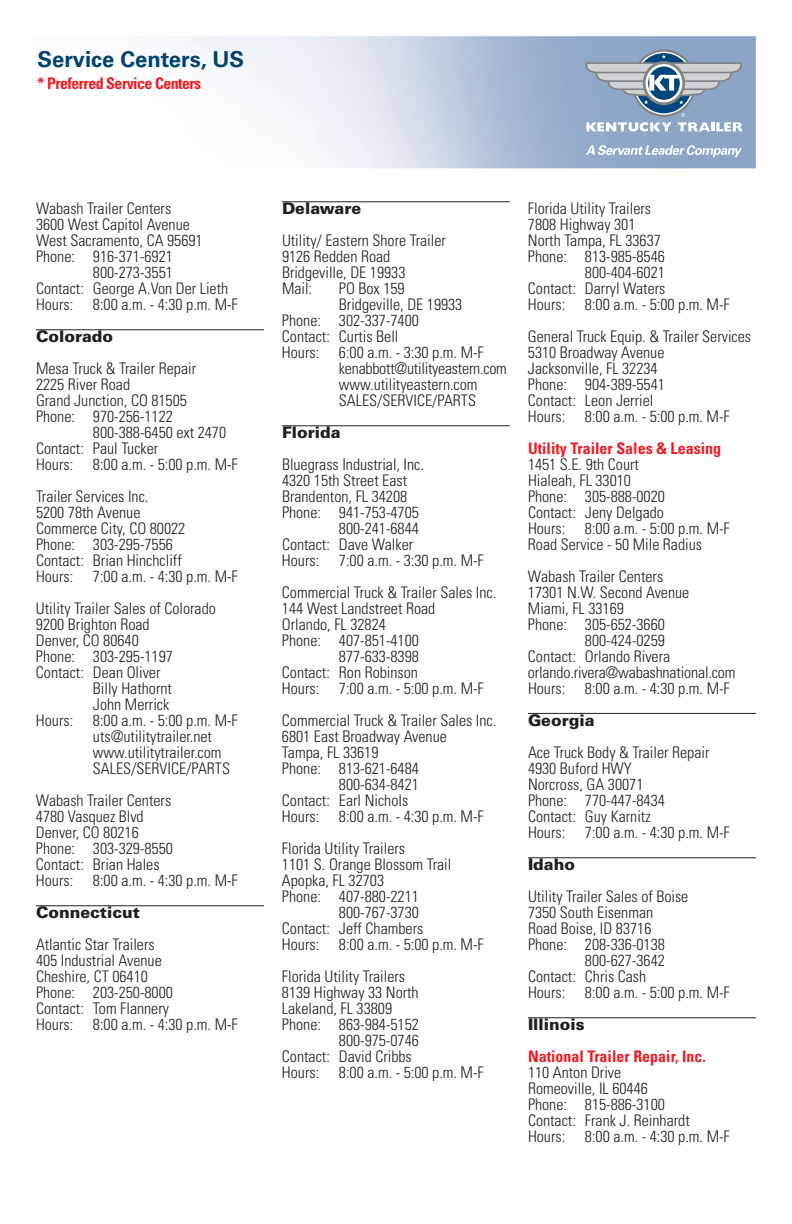
<style>
.page{position:relative;width:792px;height:1224px;background:#fff}
.page>*{position:absolute;margin:0;border:0;box-sizing:border-box;transform-origin:0 0}
.t1{font:700 22px "Univers";color:#004270}
.t2{font:300 condensed 16px/16px "Univers";color:#231f20}
.t3{font:900 16px "Univers";color:#231f20}
.t4{font:700 condensed 16px "Univers";color:#ee1d23}
.t5{font:700 condensed 16px "Univers";letter-spacing:-.035em;color:#ee1d23}
</style>
<div class="page">
<svg style="left:586px;top:122px;width:86px;height:9px"></svg>
<svg style="left:632px;top:49px;width:64px;height:68px"></svg>
<svg style="left:634px;top:52px;width:59px;height:62px"></svg>
<svg style="left:678px;top:113px;width:65px;height:18px"></svg>
<svg style="left:586px;top:55px;width:156px;height:49px;background:#96a7bb"></svg>
<svg style="left:586px;top:145px;width:156px;height:12px"></svg>
<hr style="left:36px;top:329px;width:228px;height:1px;background:#231f20">
<hr style="left:36px;top:905px;width:228px;height:1px;background:#231f20">
<hr style="left:282px;top:201px;width:228px;height:1px;background:#231f20">
<hr style="left:282px;top:425px;width:228px;height:1px;background:#231f20">
<hr style="left:528px;top:713px;width:228px;height:1px;background:#231f20">
<hr style="left:528px;top:857px;width:228px;height:1px;background:#231f20">
<hr style="left:528px;top:1017px;width:228px;height:1px;background:#231f20">
<h1 class="t1" style="left:38px;top:51px;width:208px">Service Centers, US</h1>
<p class="t5" style="left:38px;top:78px;width:165px">* Preferred Service Centers</p>
<p class="t2" style="left:36px;top:202px;width:137px">Wabash Trailer Centers</p>
<p class="t2" style="left:36px;top:218px;width:155px">3600 West Capitol Avenue</p>
<p class="t2" style="left:36px;top:234px;width:168px">West Sacramento, CA 95691</p>
<p class="t2" style="left:36px;top:250px;width:138px">Phone: 916-371-6921</p>
<p class="t2" style="left:93px;top:266px;width:81px">800-273-3551</p>
<p class="t2" style="left:36px;top:282px;width:194px">Contact: George A.Von Der Lieth</p>
<p class="t2" style="left:36px;top:298px;width:203px">Hours: 8:00 a.m. - 4:30 p.m. M-F</p>
<p class="t3" style="left:36px;top:331px;width:79px">Colorado</p>
<p class="t2" style="left:36px;top:362px;width:162px">Mesa Truck &amp; Trailer Repair<br>2225 River Road<br>Grand Junction, CO 81505<br>Phone: 970-256-1122</p>
<p class="t2" style="left:36px;top:426px;width:203px;text-indent:57px">800-388-6450 ext 2470<br>Contact: Paul Tucker<br>Hours: 8:00 a.m. - 5:00 p.m. M-F</p>
<p class="t2" style="left:36px;top:490px;width:203px">Trailer Services Inc.<br>5200 78th Avenue<br>Commerce City, CO 80022<br>Phone: 303-295-7556<br>Contact: Brian Hinchcliff<br>Hours: 7:00 a.m. - 4:30 p.m. M-F</p>
<p class="t2" style="left:36px;top:602px;width:181px">Utility Trailer Sales of Colorado</p>
<p class="t2" style="left:36px;top:618px;width:115px">9200 Brighton Road</p>
<p class="t2" style="left:36px;top:634px;width:104px">Denver, CO 80640</p>
<p class="t2" style="left:36px;top:650px;width:138px">Phone: 303-295-1197</p>
<p class="t2" style="left:36px;top:666px;width:126px">Contact: Dean Oliver</p>
<p class="t2" style="left:93px;top:682px;width:81px">Billy Hathornt</p>
<p class="t2" style="left:93px;top:698px;width:78px">John Merrick</p>
<p class="t2" style="left:36px;top:714px;width:203px">Hours: 8:00 a.m. - 5:00 p.m. M-F</p>
<p class="t2" style="left:93px;top:730px;width:121px">uts@utilitytrailer.net</p>
<p class="t2" style="left:93px;top:746px;width:130px">www.utilitytrailer.com</p>
<p class="t2" style="left:93px;top:762px;width:139px">SALES/SERVICE/PARTS</p>
<p class="t2" style="left:36px;top:794px;width:203px">Wabash Trailer Centers<br>4780 Vasquez Blvd<br>Denver, CO 80216<br>Phone: 303-329-8550<br>Contact: Brian Hales<br>Hours: 8:00 a.m. - 4:30 p.m. M-F</p>
<p class="t3" style="left:36px;top:907px;width:105px">Connecticut</p>
<p class="t2" style="left:36px;top:938px;width:203px">Atlantic Star Trailers<br>405 Industrial Avenue<br>Cheshire, CT 06410<br>Phone: 203-250-8000<br>Contact: Tom Flannery<br>Hours: 8:00 a.m. - 4:30 p.m. M-F</p>
<p class="t3" style="left:282px;top:203px;width:81px">Delaware</p>
<p class="t2" style="left:282px;top:234px;width:165px">Utility/ Eastern Shore Trailer<br>9126 Redden Road<br>Bridgeville, DE 19933<br>Mail:</p>
<p class="t2" style="left:339px;top:282px;width:67px">PO Box 159</p>
<p class="t2" style="left:339px;top:298px;width:125px">Bridgeville, DE 19933</p>
<p class="t2" style="left:282px;top:314px;width:138px">Phone: 302-337-7400</p>
<p class="t2" style="left:282px;top:330px;width:118px">Contact: Curtis Bell</p>
<p class="t2" style="left:282px;top:346px;width:203px">Hours: 6:00 a.m. - 3:30 p.m. M-F</p>
<p class="t2" style="left:339px;top:362px;width:169px">kenabbott@utilityeastern.com</p>
<p class="t2" style="left:339px;top:378px;width:140px">www.utilityeastern.com</p>
<p class="t2" style="left:339px;top:394px;width:139px">SALES/SERVICE/PARTS</p>
<p class="t3" style="left:282px;top:427px;width:60px">Florida</p>
<p class="t2" style="left:282px;top:458px;width:144px">Bluegrass Industrial, Inc.</p>
<p class="t2" style="left:282px;top:474px;width:127px">4320 15th Street East</p>
<p class="t2" style="left:282px;top:490px;width:127px">Brandenton, FL 34208</p>
<p class="t2" style="left:282px;top:506px;width:138px">Phone: 941-753-4705</p>
<p class="t2" style="left:339px;top:522px;width:81px">800-241-6844</p>
<p class="t2" style="left:282px;top:538px;width:133px">Contact: Dave Walker</p>
<p class="t2" style="left:282px;top:554px;width:203px">Hours: 7:00 a.m. - 3:30 p.m. M-F</p>
<p class="t2" style="left:282px;top:586px;width:216px">Commercial Truck &amp; Trailer Sales Inc.</p>
<p class="t2" style="left:282px;top:602px;width:155px">144 West Landstreet Road</p>
<p class="t2" style="left:282px;top:618px;width:105px">Orlando, FL 32824</p>
<p class="t2" style="left:282px;top:634px;width:138px">Phone: 407-851-4100</p>
<p class="t2" style="left:339px;top:650px;width:81px">877-633-8398</p>
<p class="t2" style="left:282px;top:666px;width:138px">Contact: Ron Robinson</p>
<p class="t2" style="left:282px;top:682px;width:203px">Hours: 7:00 a.m. - 5:00 p.m. M-F</p>
<p class="t2" style="left:282px;top:714px;width:216px">Commercial Truck &amp; Trailer Sales Inc.</p>
<p class="t2" style="left:282px;top:730px;width:166px">6801 East Broadway Avenue</p>
<p class="t2" style="left:282px;top:746px;width:98px">Tampa, FL 33619</p>
<p class="t2" style="left:282px;top:762px;width:138px">Phone: 813-621-6484</p>
<p class="t2" style="left:339px;top:778px;width:81px">800-634-8421</p>
<p class="t2" style="left:282px;top:794px;width:128px">Contact: Earl Nichols</p>
<p class="t2" style="left:282px;top:810px;width:203px">Hours: 8:00 a.m. - 4:30 p.m. M-F</p>
<p class="t2" style="left:282px;top:842px;width:125px">Florida Utility Trailers</p>
<p class="t2" style="left:282px;top:858px;width:171px">1101 S. Orange Blossom Trail</p>
<p class="t2" style="left:282px;top:874px;width:104px">Apopka, FL 32703</p>
<p class="t2" style="left:282px;top:890px;width:138px">Phone: 407-880-2211</p>
<p class="t2" style="left:339px;top:906px;width:81px">800-767-3730</p>
<p class="t2" style="left:282px;top:922px;width:143px">Contact: Jeff Chambers</p>
<p class="t2" style="left:282px;top:938px;width:203px">Hours: 8:00 a.m. - 5:00 p.m. M-F</p>
<p class="t2" style="left:282px;top:970px;width:125px">Florida Utility Trailers</p>
<p class="t2" style="left:282px;top:986px;width:138px">8139 Highway 33 North</p>
<p class="t2" style="left:282px;top:1002px;width:112px">Lakeland, FL 33809</p>
<p class="t2" style="left:282px;top:1018px;width:138px">Phone: 863-984-5152</p>
<p class="t2" style="left:339px;top:1034px;width:81px">800-975-0746</p>
<p class="t2" style="left:282px;top:1050px;width:131px">Contact: David Cribbs</p>
<p class="t2" style="left:282px;top:1066px;width:203px">Hours: 8:00 a.m. - 5:00 p.m. M-F</p>
<p class="t2" style="left:528px;top:202px;width:125px">Florida Utility Trailers</p>
<p class="t2" style="left:528px;top:218px;width:109px">7808 Highway 301</p>
<p class="t2" style="left:528px;top:234px;width:134px">North Tampa, FL 33637</p>
<p class="t2" style="left:528px;top:250px;width:138px">Phone: 813-985-8546</p>
<p class="t2" style="left:585px;top:266px;width:81px">800-404-6021</p>
<p class="t2" style="left:528px;top:282px;width:139px">Contact: Darryl Waters</p>
<p class="t2" style="left:528px;top:298px;width:203px">Hours: 8:00 a.m. - 5:00 p.m. M-F</p>
<p class="t2" style="left:528px;top:330px;width:225px">General Truck Equip. &amp; Trailer Services<br>5310 Broadway Avenue<br>Jacksonville, FL 32234<br>Phone: 904-389-5541<br>Contact: Leon Jerriel<br>Hours: 8:00 a.m. - 5:00 p.m. M-F</p>
<p class="t4" style="left:528px;top:443px;width:195px">Utility Trailer Sales &amp; Leasing</p>
<p class="t2" style="left:528px;top:458px;width:203px">1451 S.E. 9th Court<br>Hialeah, FL 33010<br>Phone: 305-888-0020<br>Contact: Jeny Delgado<br>Hours: 8:00 a.m. - 5:00 p.m. M-F<br>Road Service - 50 Mile Radius</p>
<p class="t2" style="left:528px;top:570px;width:137px">Wabash Trailer Centers</p>
<p class="t2" style="left:528px;top:586px;width:163px">17301 N.W. Second Avenue</p>
<p class="t2" style="left:528px;top:602px;width:97px">Miami, FL 33169</p>
<p class="t2" style="left:528px;top:618px;width:138px">Phone: 305-652-3660</p>
<p class="t2" style="left:585px;top:634px;width:81px">800-424-0259</p>
<p class="t2" style="left:528px;top:650px;width:144px">Contact: Orlando Rivera</p>
<p class="t2" style="left:528px;top:666px;width:209px">orlando.rivera@wabashnational.com</p>
<p class="t2" style="left:528px;top:682px;width:203px">Hours: 8:00 a.m. - 4:30 p.m. M-F</p>
<p class="t3" style="left:528px;top:715px;width:68px">Georgia</p>
<p class="t2" style="left:528px;top:746px;width:203px">Ace Truck Body &amp; Trailer Repair<br>4930 Buford HWY<br>Norcross, GA 30071<br>Phone: 770-447-8434<br>Contact: Guy Karnitz<br>Hours: 7:00 a.m. - 4:30 p.m. M-F</p>
<p class="t3" style="left:528px;top:859px;width:49px">Idaho</p>
<p class="t2" style="left:528px;top:890px;width:162px">Utility Trailer Sales of Boise<br>7350 South Eisenman<br>Road Boise, ID 83716<br>Phone: 208-336-0138</p>
<p class="t2" style="left:528px;top:954px;width:203px;text-indent:57px">800-627-3642<br>Contact: Chris Cash<br>Hours: 8:00 a.m. - 5:00 p.m. M-F</p>
<p class="t3" style="left:528px;top:1019px;width:58px">Illinois</p>
<p class="t4" style="left:528px;top:1051px;width:180px">National Trailer Repair, Inc.</p>
<p class="t2" style="left:528px;top:1066px;width:203px">110 Anton Drive<br>Romeoville, IL 60446<br>Phone: 815-886-3100<br>Contact: Frank J. Reinhardt<br>Hours: 8:00 a.m. - 4:30 p.m. M-F</p>
</div>
